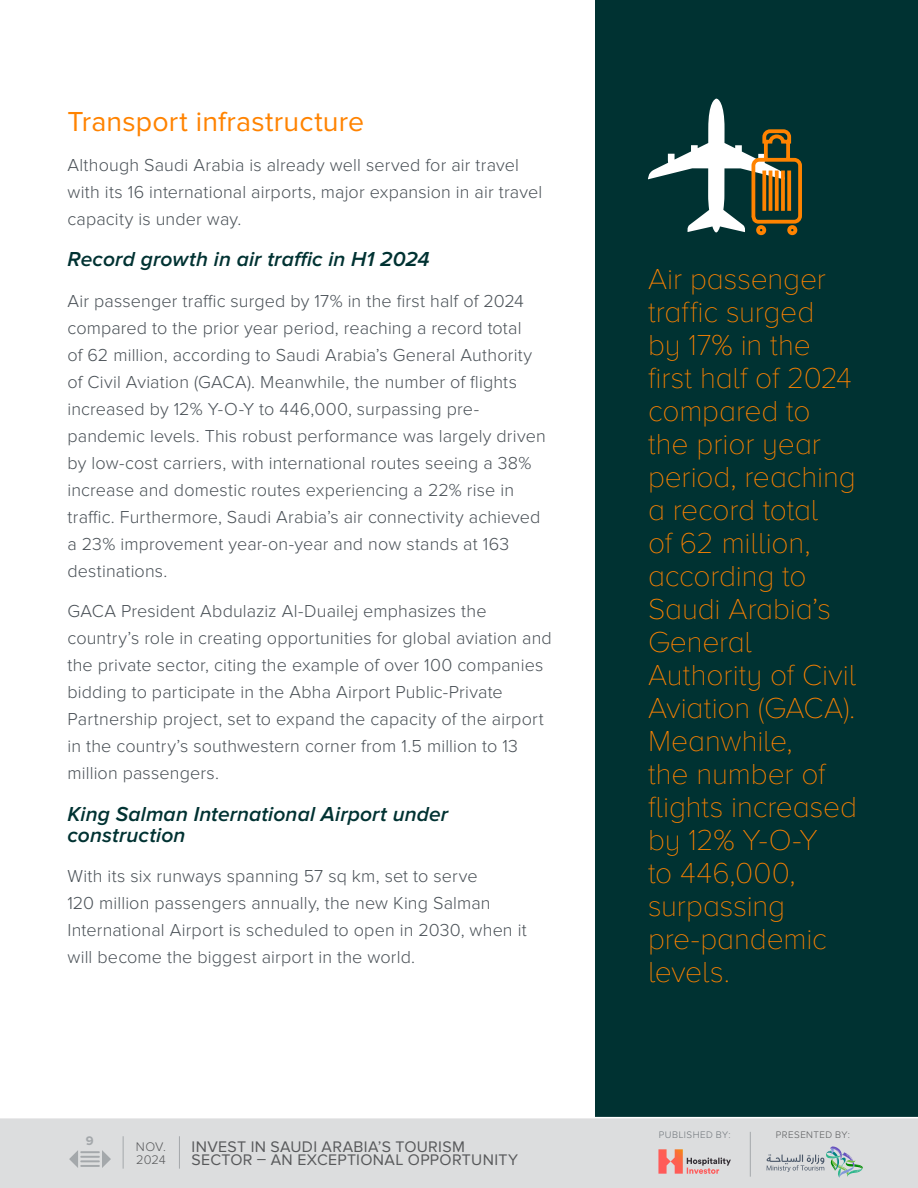
<style>
.page{position:relative;width:918px;height:1188px;background:#fff}
.page>*{position:absolute;margin:0;border:0;box-sizing:border-box;transform-origin:0 0}
.t1{font:100 30px/33px "Proxima Nova A";letter-spacing:-.005em;color:#ff8300}
.t2{font:28.5px "Proxima Nova";letter-spacing:.005em;color:#ff8300}
.t3{font:italic 600 21px/21px "Proxima Nova";letter-spacing:.005em;color:#003232}
.t4{font:300 18px/27px "Proxima Nova";letter-spacing:.005em;color:#4a5157}
.t5{font:15.9px/13.5px "Proxima Nova";letter-spacing:.02em;color:#58595b}
.t6{font:300 12.9px/13.5px "Proxima Nova";color:#58595b}
.t7{font:700 12.9px "Proxima Nova";color:#a4a8ab}
.t8{font:300 9.75px "Proxima Nova";letter-spacing:.045em;color:#6e7479}
.t9{font:300 9.75px "Proxima Nova";letter-spacing:.045em;color:#58595b}
</style>
<div class="page">
<div style="left:595px;top:0;width:323px;height:1149px;background:#003232"></div>
<div style="left:0;top:1117px;width:918px;height:71px;background:#dcddde"></div>
<hr style="left:750px;top:1132px;width:1px;height:45px;background:#a4a8ab">
<hr style="left:123px;top:1136px;width:1px;height:33px;background:#a4a8ab">
<hr style="left:179px;top:1136px;width:1px;height:33px;background:#a4a8ab">
<svg style="left:658px;top:1149px;width:73px;height:25px;background:#d9ada9"></svg>
<svg style="left:767px;top:1146px;width:96px;height:32px;background:#c1cbcb"></svg>
<hr style="left:80px;top:1151px;width:20px;height:2px;background:#a4a8ab">
<hr style="left:80px;top:1156px;width:20px;height:2px;background:#a4a8ab">
<hr style="left:80px;top:1160px;width:20px;height:2px;background:#a4a8ab">
<hr style="left:80px;top:1165px;width:20px;height:2px;background:#a4a8ab">
<svg style="left:69px;top:1150px;width:9px;height:18px"></svg>
<svg style="left:102px;top:1150px;width:9px;height:18px"></svg>
<svg style="left:648px;top:99px;width:154px;height:137px"></svg>
<h2 class="t2" style="left:68px;top:105px;width:298px">Transport infrastructure</h2>
<p class="t4" style="left:68px;top:152px;width:476px">Although Saudi Arabia is already well served for air travel with its 16 international airports, major expansion in air travel capacity is under way.</p>
<p class="t3" style="left:68px;top:249px;width:364px">Record growth in air traffic in H1 2024</p>
<p class="t4" style="left:68px;top:288px;width:480px">Air passenger traffic surged by 17% in the first half of 2024 compared to the prior year period, reaching a record total<br>of 62 million, according to Saudi Arabia’s General Authority of Civil Aviation (GACA). Meanwhile, the number of flights increased by 12% Y-O-Y to 446,000, surpassing pre&shy;pandemic levels. This robust performance was largely driven by low-cost carriers, with international routes seeing a 38% increase and domestic routes experiencing a 22% rise in traffic. Furthermore, Saudi Arabia’s air connectivity achieved a 23% improvement year-on-year and now stands at 163 destinations.</p>
<p class="t4" style="left:68px;top:598px;width:486px">GACA President Abdulaziz Al-Duailej emphasizes the country’s role in creating opportunities for global aviation and the private sector, citing the example of over 100 companies bidding to participate in the Abha Airport Public-Private Partnership project, set to expand the capacity of the airport in the country’s southwestern corner from 1.5 million to 13 million passengers.</p>
<p class="t3" style="left:68px;top:804px;width:382px">King Salman International Airport under construction</p>
<p class="t4" style="left:68px;top:863px;width:461px">With its six runways spanning 57 sq km, set to serve<br>120 million passengers annually, the new King Salman International Airport is scheduled to open in 2030, when it will become the biggest airport in the world.</p>
<p class="t7" style="left:86px;top:1134px;width:9px">9</p>
<p class="t6" style="left:136px;top:1140px;width:31px">NOV.<br>2024</p>
<p class="t5" style="left:192px;top:1140px;width:328px">INVEST IN SAUDI ARABIA’S TOURISM<br>SECTOR – AN EXCEPTIONAL OPPORTUNITY</p>
<p class="t1" style="left:648px;top:262px;width:211px">Air passenger traffic surged<br>by 17% in the first half of 2024 compared to the prior year period, reaching a record total<br>of 62 million, according to<br>Saudi Arabia’s<br>General<br>Authority of Civil<br>Aviation (GACA).<br>Meanwhile,<br>the number of flights increased by 12% Y-O-Y<br>to 446,000, surpassing pre-pandemic levels.</p>
<p class="t8" style="left:659px;top:1130px;width:73px">PUBLISHED BY:</p>
<p class="t9" style="left:776px;top:1130px;width:75px">PRESENTED BY:</p>
</div>
